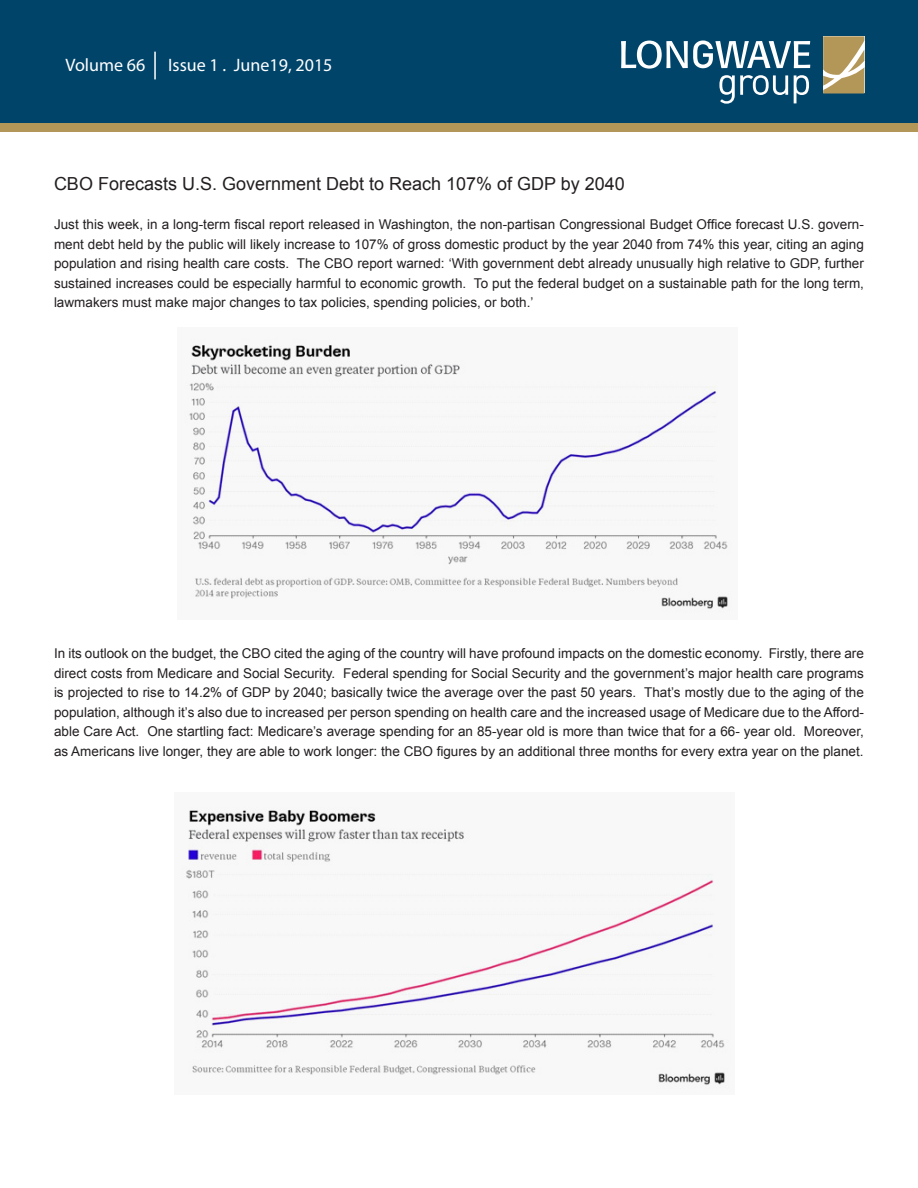
<style>
.page{position:relative;width:918px;height:1188px;background:#fff}
.page>*{position:absolute;margin:0;border:0;box-sizing:border-box;transform-origin:0 0}
.t1{font:18px "Arial";color:#231f20}
.t2{font:18px "Myriad Pro";color:#fff}
.t3{font:13.5px/19.5px "Arial";color:#231f20;text-align:justify}
</style>
<div class="page">
<div style="left:0;top:122px;width:918px;height:10px;background:#b39759"></div>
<img style="left:186px;top:344px;width:542px;height:268px">
<img style="left:182px;top:808px;width:547px;height:281px">
<div style="left:0;top:0;width:918px;height:123px;background:#00446a"></div>
<hr style="left:154px;top:52px;width:2px;height:27px;background:#fff">
<svg style="left:621px;top:40px;width:189px;height:29px"></svg>
<svg style="left:719px;top:75px;width:69px;height:29px"></svg>
<svg style="left:794px;top:75px;width:15px;height:28px"></svg>
<svg style="left:823px;top:36px;width:41px;height:58px;background:#bfa977"></svg>
<p class="t2" style="left:66px;top:54px;width:81px">Volume 66</p>
<p class="t2" style="left:168px;top:54px;width:166px">Issue 1 . June19, 2015</p>
<p class="t1" style="left:54px;top:172px;width:572px">CBO Forecasts U.S. Government Debt to Reach 107% of GDP by 2040</p>
<p class="t3" style="left:54px;top:215px;width:812px">Just this week, in a long-term fiscal report released in Washington, the non-partisan Congressional Budget Office forecast U.S. govern&shy;ment debt held by the public will likely increase to 107% of gross domestic product by the year 2040 from 74% this year, citing an aging population and rising health care costs. The CBO report warned: ‘With government debt already unusually high relative to GDP, further sustained increases could be especially harmful to economic growth. To put the federal budget on a sustainable path for the long term, lawmakers must make major changes to tax policies, spending policies, or both.’</p>
<p class="t3" style="left:54px;top:644px;width:811px">In its outlook on the budget, the CBO cited the aging of the country will have profound impacts on the domestic economy. Firstly, there are direct costs from Medicare and Social Security. Federal spending for Social Security and the government’s major health care programs is projected to rise to 14.2% of GDP by 2040; basically twice the average over the past 50 years. That’s mostly due to the aging of the population, although it’s also due to increased per person spending on health care and the increased usage of Medicare due to the Afford&shy;able Care Act. One startling fact: Medicare’s average spending for an 85-year old is more than twice that for a 66- year old. Moreover, as Americans live longer, they are able to work longer: the CBO figures by an additional three months for every extra year on the planet.</p>
</div>
